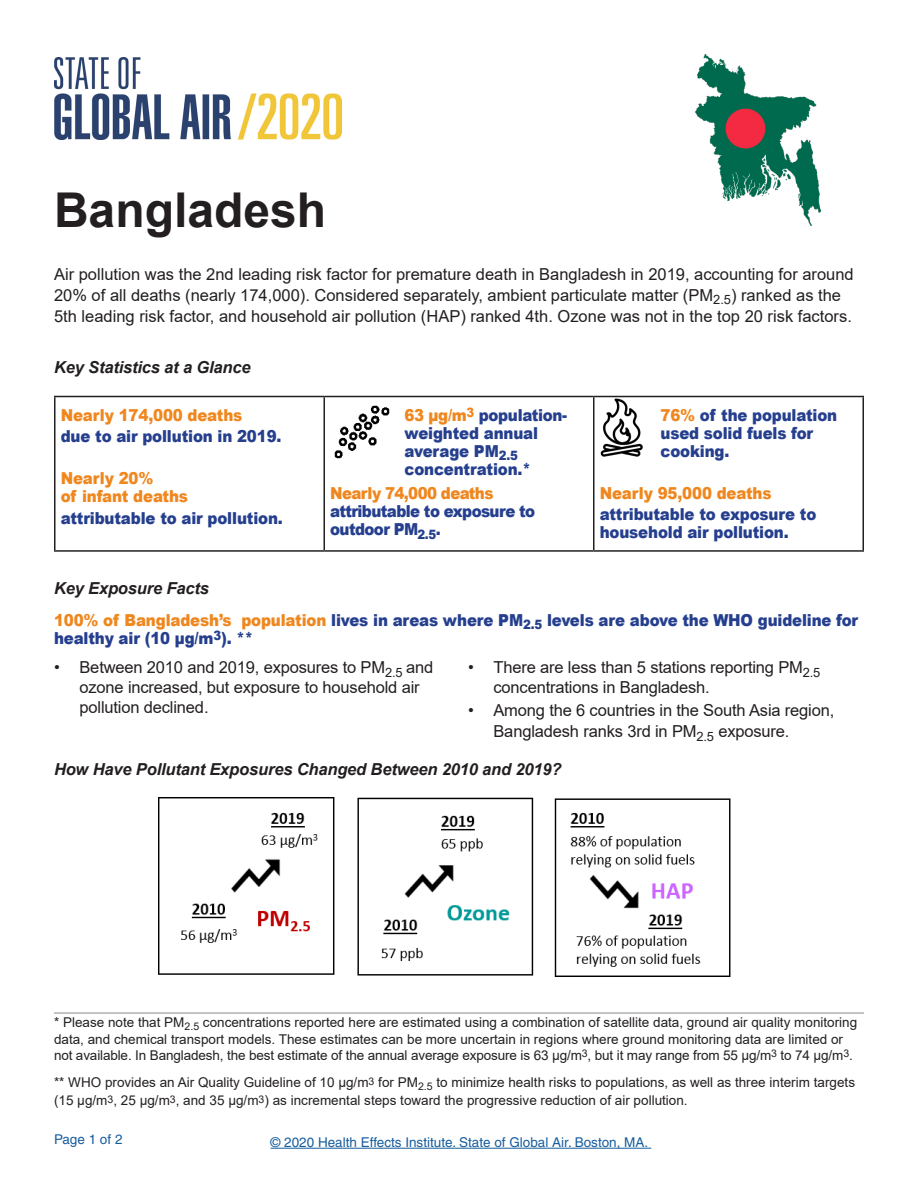
<style>
.page{position:relative;width:918px;height:1188px;background:#fff}
.page>*{position:absolute;margin:0;border:0;box-sizing:border-box;transform-origin:0 0}
.t1{font:700 48px "Arial";color:#231f20}
.t2{font:16.5px/21px "Arial";color:#231f20}
.t3{font:900 16.5px/18px "Arial";letter-spacing:-.01em;color:#253f8e;scale:.91 1}
.t4{font:italic 700 16.5px "Arial";letter-spacing:-.01em;color:#231f20}
.t5{font:900 16.5px/18px "Arial";letter-spacing:-.01em;color:#ef871e;scale:.91 1}
.t6{font:900 16.5px/18px "Arial";letter-spacing:-.04em;color:#253f8e;scale:.91 1}
.t7{font:900 16.5px "Arial";letter-spacing:-.04em;color:#ef871e;scale:.91 1}
.t8{font:13.5px/16.5px "Arial";color:#231f20}
.t9{font:13.5px "Helvetica";color:#175d9e}
.s1{color:#ef871e}
.s2{font-weight:700;font-style:italic;color:#231f20}
</style>
<div class="page">
<img style="left:54px;top:58px;width:288px;height:82px">
<hr style="left:271px;top:1148px;width:380px;height:1px;background:#175d9e">
<hr style="left:54px;top:396px;width:270px;height:1px;background:#231f20">
<hr style="left:54px;top:397px;width:2px;height:153px;background:#231f20">
<hr style="left:324px;top:396px;width:270px;height:1px;background:#231f20">
<hr style="left:324px;top:397px;width:1px;height:153px;background:#231f20">
<hr style="left:594px;top:396px;width:270px;height:1px;background:#231f20">
<hr style="left:593px;top:397px;width:1px;height:153px;background:#231f20">
<hr style="left:862px;top:397px;width:2px;height:153px;background:#231f20">
<hr style="left:54px;top:550px;width:270px;height:2px;background:#231f20">
<hr style="left:324px;top:550px;width:270px;height:2px;background:#231f20">
<hr style="left:594px;top:550px;width:270px;height:2px;background:#231f20">
<img style="left:696px;top:54px;width:125px;height:172px">
<img style="left:592px;top:396px;width:71px;height:63px">
<img style="left:326px;top:397px;width:71px;height:62px">
<img style="left:158px;top:798px;width:573px;height:178px">
<hr style="left:54px;top:1012px;width:810px;height:2px;background:#95979a">
<h1 class="t1" style="left:54px;top:176px;width:274px">Bangladesh</h1>
<p class="t2" style="left:54px;top:263px;width:801px">Air pollution was the 2nd leading risk factor for premature death in Bangladesh in 2019, accounting for around<br>20% of all deaths (nearly 174,000). Considered separately, ambient particulate matter (PM<sub>2.5</sub>) ranked as the<br>5th leading risk factor, and household air pollution (HAP) ranked 4th. Ozone was not in the top 20 risk factors.</p>
<p class="t4" style="left:54px;top:356px;width:198px">Key Statistics at a Glance</p>
<p class="t5" style="left:61px;top:405px;width:201px">Nearly 174,000 deaths</p>
<p class="t3" style="left:61px;top:427px;width:244px">due to air pollution in 2019.</p>
<p class="t5" style="left:61px;top:469px;width:142px">Nearly 20%<br>of infant deaths</p>
<p class="t3" style="left:61px;top:508px;width:246px">attributable to air pollution.</p>
<p class="t3" style="left:405px;top:405px;width:180px"><span class="s1">63 µg/m</span><sup>3</sup> population&shy;weighted annual average PM<sub>2.5 </sub>concentration.*</p>
<p class="t7" style="left:330px;top:482px;width:181px">Nearly 74,000 deaths</p>
<p class="t6" style="left:330px;top:502px;width:227px">attributable to exposure to outdoor PM<sub>2.5</sub>.</p>
<p class="t3" style="left:661px;top:405px;width:196px"><span class="s1">76%</span> of the population used solid fuels for cooking.</p>
<p class="t5" style="left:600px;top:484px;width:190px">Nearly 95,000 deaths</p>
<p class="t3" style="left:600px;top:505px;width:240px">attributable to exposure to household air pollution.</p>
<p class="t3" style="left:54px;top:572px;width:885px;line-height:31.5px"><span class="s2">Key Exposure Facts<br></span><span class="s1">100% of Bangladesh’s population</span> lives in areas where PM<sub>2.5</sub> levels are above the WHO guideline for</p>
<p class="t3" style="left:54px;top:628px;width:220px">healthy air (10 µg/m<sup>3</sup>). **</p>
<p class="t2" style="left:79px;top:658px;width:355px;line-height:19.8px;text-indent:-25px">• Between 2010 and 2019, exposures to PM<sub>2.5</sub> and ozone increased, but exposure to household air pollution declined.</p>
<p class="t2" style="left:493px;top:658px;width:328px;line-height:19.8px;text-indent:-25px">• There are less than 5 stations reporting PM<sub>2.5 </sub>concentrations in Bangladesh.</p>
<p class="t2" style="left:493px;top:700px;width:342px;text-indent:-25px">• Among the 6 countries in the South Asia region,<br>Bangladesh ranks 3rd in PM<sub>2.5</sub> exposure.</p>
<p class="t4" style="left:54px;top:758px;width:509px">How Have Pollutant Exposures Changed Between 2010 and 2019?</p>
<p class="t8" style="left:54px;top:1014px;width:805px">* Please note that PM<sub>2.5</sub> concentrations reported here are estimated using a combination of satellite data, ground air quality monitoring data, and chemical transport models. These estimates can be more uncertain in regions where ground monitoring data are limited or not available. In Bangladesh, the best estimate of the annual average exposure is 63 µg/m<sup>3</sup>, but it may range from 55 µg/m<sup>3</sup> to 74 µg/m<sup>3</sup>.</p>
<p class="t8" style="left:54px;top:1074px;width:803px;line-height:18px">** WHO provides an Air Quality Guideline of 10 µg/m<sup>3</sup> for PM<sub>2.5</sub> to minimize health risks to populations, as well as three interim targets (15 µg/m<sup>3</sup>, 25 µg/m<sup>3</sup>, and 35 µg/m<sup>3</sup>) as incremental steps toward the progressive reduction of air pollution.</p>
<p class="t9" style="left:54px;top:1132px;width:70px">Page 1 of 2</p>
<p class="t9" style="left:271px;top:1134px;width:379px">© 2020 Health Effects Institute. State of Global Air. Boston, MA.</p>
</div>
